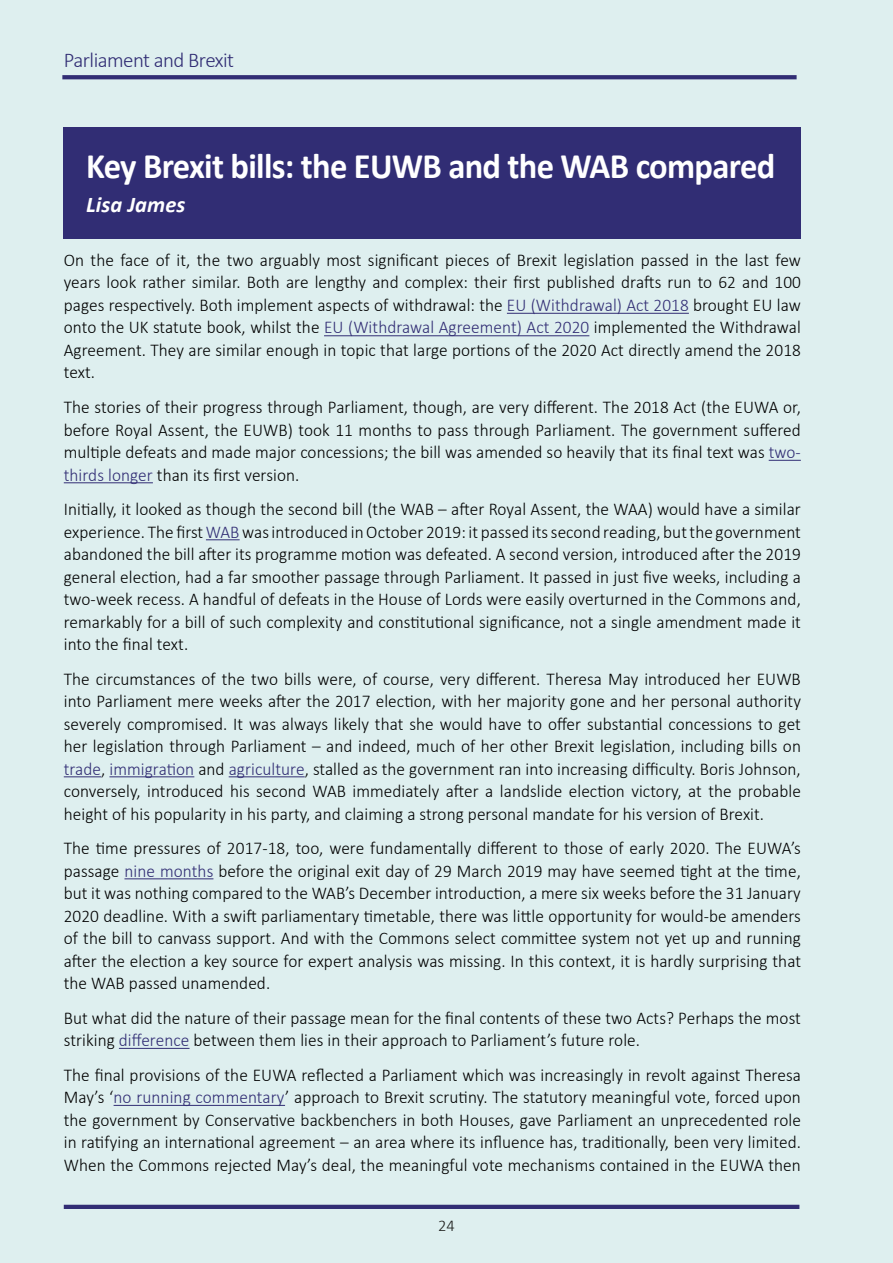
<style>
.page{position:relative;width:893px;height:1263px;background:#deefef}
.page>*{position:absolute;margin:0;border:0;box-sizing:border-box;transform-origin:0 0}
.Body{font:700 36px "Calibri";letter-spacing:-.02em;color:#fff;scale:.96 1}
.Body-2{font:italic 700 22.5px "Calibri";letter-spacing:.005em;color:#fff}
.t1{font:300 21px "Calibri";letter-spacing:-.025em;color:#312d74}
.Body-3{font:300 18px/22.5px "Calibri";letter-spacing:.005em;color:#000;text-align:justify;scale:.96 1}
.t2{font:300 16.5px "Calibri";color:#1d1d1b}
.s1{color:#312d74}
</style>
<div class="page">
<hr style="left:64px;top:1205px;width:735px;height:4px;background:#312d74">
<svg style="left:62px;top:75px;width:735px;height:4px;background:#363277"></svg>
<div style="left:64px;top:128px;width:737px;height:111px;background:#312d74"></div>
<hr style="left:507px;top:313px;width:182px;height:1px;background:#312d74">
<hr style="left:324px;top:335px;width:265px;height:1px;background:#312d74">
<hr style="left:769px;top:460px;width:32px;height:1px;background:#312d74">
<hr style="left:64px;top:482px;width:89px;height:1px;background:#312d74">
<hr style="left:206px;top:539px;width:34px;height:1px;background:#312d74">
<hr style="left:64px;top:776px;width:37px;height:1px;background:#312d74">
<hr style="left:109px;top:776px;width:85px;height:1px;background:#312d74">
<hr style="left:229px;top:776px;width:76px;height:1px;background:#312d74">
<hr style="left:124px;top:878px;width:89px;height:1px;background:#312d74">
<hr style="left:119px;top:1048px;width:71px;height:1px;background:#312d74">
<hr style="left:114px;top:1105px;width:171px;height:1px;background:#312d74">
<p class="t1" style="left:64px;top:47px;width:172px">Parliament and Brexit</p>
<p class="Body" style="left:86px;top:144px;width:719px">Key Brexit bills: the EUWB and the WAB compared</p>
<p class="Body-2" style="left:86px;top:191px;width:101px">Lisa James</p>
<p class="Body-3" style="left:64px;top:249px;width:769px">On the face of it, the two arguably most significant pieces of Brexit legislation passed in the last few years look rather similar. Both are lengthy and complex: their first published drafts run to 62 and 100 pages respectively. Both implement aspects of withdrawal: the <span class="s1">EU (Withdrawal) Act 2018</span> brought EU law onto the UK statute book, whilst the <span class="s1">EU (Withdrawal Agreement) Act 2020</span> implemented the Withdrawal Agreement. They are similar enough in topic that large portions of the 2020 Act directly amend the 2018 text.</p>
<p class="Body-3" style="left:64px;top:396px;width:769px">The stories of their progress through Parliament, though, are very different. The 2018 Act (the EUWA or, before Royal Assent, the EUWB) took 11 months to pass through Parliament. The government suffered multiple defeats and made major concessions; the bill was amended so heavily that its final text was <span class="s1">two&shy;thirds longer</span> than its first version.</p>
<p class="Body-3" style="left:64px;top:498px;width:769px">Initially, it looked as though the second bill (the WAB – after Royal Assent, the WAA) would have a similar experience. The first <span class="s1">WAB</span> was introduced in October 2019: it passed its second reading, but the government abandoned the bill after its programme motion was defeated. A second version, introduced after the 2019 general election, had a far smoother passage through Parliament. It passed in just five weeks, including a two-week recess. A handful of defeats in the House of Lords were easily overturned in the Commons and, remarkably for a bill of such complexity and constitutional significance, not a single amendment made it into the final text.</p>
<p class="Body-3" style="left:64px;top:667px;width:769px">The circumstances of the two bills were, of course, very different. Theresa May introduced her EUWB into Parliament mere weeks after the 2017 election, with her majority gone and her personal authority severely compromised. It was always likely that she would have to offer substantial concessions to get her legislation through Parliament – and indeed, much of her other Brexit legislation, including bills on <span class="s1">trade</span>, <span class="s1">immigration</span> and <span class="s1">agriculture</span>, stalled as the government ran into increasing difficulty. Boris Johnson, conversely, introduced his second WAB immediately after a landslide election victory, at the probable height of his popularity in his party, and claiming a strong personal mandate for his version of Brexit.</p>
<p class="Body-3" style="left:64px;top:837px;width:769px">The time pressures of 2017-18, too, were fundamentally different to those of early 2020. The EUWA’s passage <span class="s1">nine months</span> before the original exit day of 29 March 2019 may have seemed tight at the time, but it was nothing compared to the WAB’s December introduction, a mere six weeks before the 31 January 2020 deadline. With a swift parliamentary timetable, there was little opportunity for would-be amenders of the bill to canvass support. And with the Commons select committee system not yet up and running after the election a key source for expert analysis was missing. In this context, it is hardly surprising that the WAB passed unamended.</p>
<p class="Body-3" style="left:64px;top:1006px;width:769px">But what did the nature of their passage mean for the final contents of these two Acts? Perhaps the most striking <span class="s1">difference</span> between them lies in their approach to Parliament’s future role.</p>
<p class="Body-3" style="left:64px;top:1063px;width:769px">The final provisions of the EUWA reflected a Parliament which was increasingly in revolt against Theresa May’s ‘<span class="s1">no running commentary</span>’ approach to Brexit scrutiny. The statutory meaningful vote, forced upon the government by Conservative backbenchers in both Houses, gave Parliament an unprecedented role in ratifying an international agreement – an area where its influence has, traditionally, been very limited.<br>When the Commons rejected May’s deal, the meaningful vote mechanisms contained in the EUWA then</p>
<p class="t2" style="left:438px;top:1216px;width:18px">24</p>
</div>
